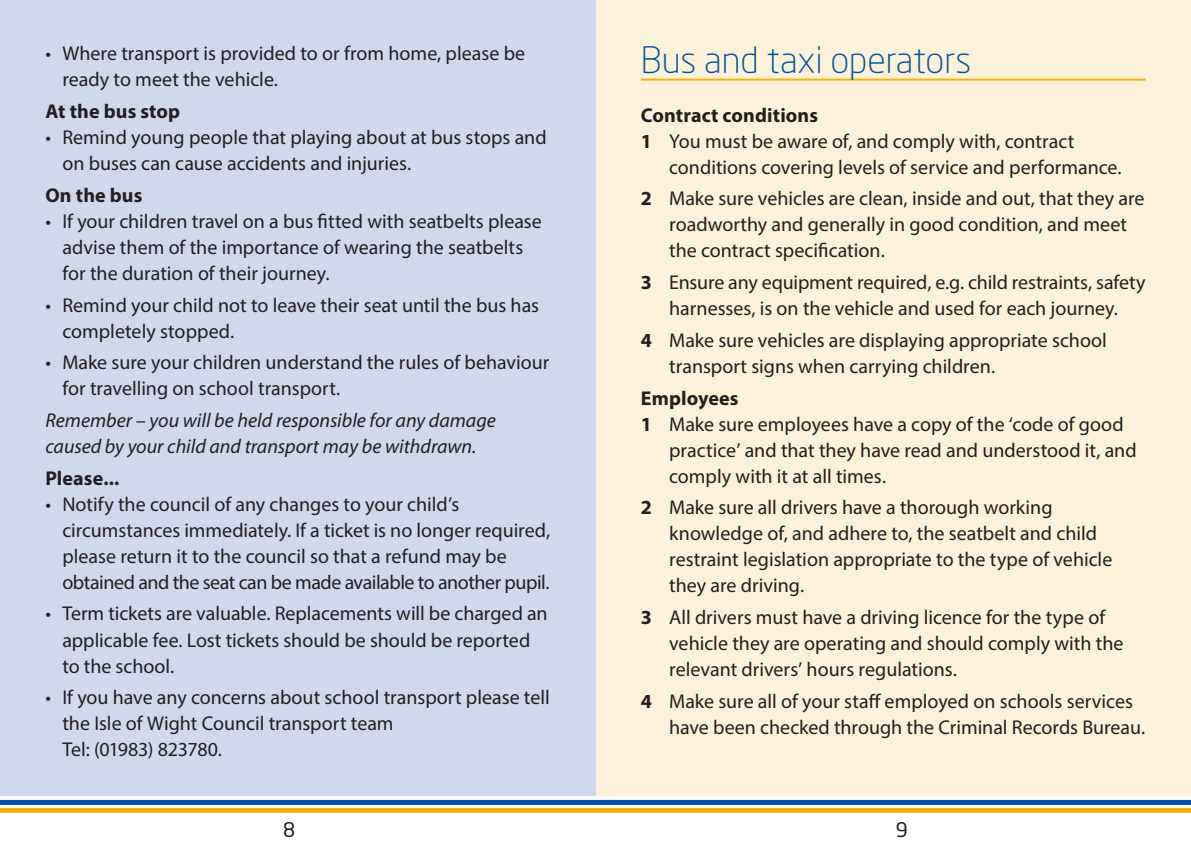
<style>
.page{position:relative;width:1191px;height:851px;background:#fff}
.page>*{position:absolute;margin:0;border:0;box-sizing:border-box;transform-origin:0 0}
.Titles{font:300 36px "Neo Sans Std";color:#01539e}
.t1{font:20px/26px "Myriad Pro";color:#231f20}
.t2{font:italic 20px/26px "Myriad Pro";color:#231f20}
.t3{font:700 20px "Myriad Pro";letter-spacing:.005em;color:#231f20}
.t4{font:20px "Neo Sans Std";color:#231f20}
.s1{font-weight:700}
</style>
<div class="page">
<div style="left:595px;top:0;width:596px;height:795px;background:#fcf1d9"></div>
<div style="left:0;top:0;width:595px;height:795px;background:#d1d8ec"></div>
<hr style="left:641px;top:79px;width:504px;height:2px;background:#efb211">
<div style="left:0;top:799px;width:1191px;height:5px;background:#01539e"></div>
<div style="left:0;top:807px;width:1191px;height:5px;background:#efb211"></div>
<p class="t1" style="left:62px;top:40px;width:464px;text-indent:-17px">• Where transport is provided to or from home, please be ready to meet the vehicle.</p>
<p class="t3" style="left:45px;top:98px;width:136px">At the bus stop</p>
<p class="t1" style="left:62px;top:124px;width:486px;text-indent:-17px">• Remind young people that playing about at bus stops and on buses can cause accidents and injuries.</p>
<p class="t3" style="left:45px;top:182px;width:98px">On the bus</p>
<p class="t1" style="left:62px;top:208px;width:481px;text-indent:-17px">• If your children travel on a bus fitted with seatbelts please advise them of the importance of wearing the seatbelts for the duration of their journey.</p>
<p class="t1" style="left:62px;top:291px;width:478px;text-indent:-17px">• Remind your child not to leave their seat until the bus has completely stopped.</p>
<p class="t1" style="left:62px;top:349px;width:488px;text-indent:-17px">• Make sure your children understand the rules of behaviour for travelling on school transport.</p>
<p class="t2" style="left:45px;top:407px;width:452px">Remember – you will be held responsible for any damage caused by your child and transport may be withdrawn.</p>
<p class="t3" style="left:45px;top:465px;width:76px">Please...</p>
<p class="t1" style="left:62px;top:490px;width:489px;text-indent:-17px">• Notify the council of any changes to your child’s circumstances immediately. If a ticket is no longer required, please return it to the council so that a refund may be obtained and the seat can be made available to another pupil.</p>
<p class="t1" style="left:62px;top:600px;width:487px;text-indent:-17px">• Term tickets are valuable. Replacements will be charged an applicable fee. Lost tickets should be should be reported to the school.</p>
<p class="t1" style="left:62px;top:684px;width:489px;text-indent:-17px">• If you have any concerns about school transport please tell the Isle of Wight Council transport team<br>Tel: (01983) 823780.</p>
<p class="Titles" style="left:641px;top:38px;width:332px">Bus and taxi operators</p>
<p class="t3" style="left:641px;top:102px;width:179px">Contract conditions</p>
<p class="t1" style="left:669px;top:128px;width:454px;text-indent:-28px"><span class="s1">1</span> You must be aware of, and comply with, contract conditions covering levels of service and performance.</p>
<p class="t1" style="left:669px;top:185px;width:477px;text-indent:-28px"><span class="s1">2</span> Make sure vehicles are clean, inside and out, that they are roadworthy and generally in good condition, and meet the contract specification.</p>
<p class="t1" style="left:641px;top:269px;width:506px;text-align:center"><span class="s1">3</span> Ensure any equipment required, e.g. child restraints, safety harnesses, is on the vehicle and used for each journey.</p>
<p class="t1" style="left:669px;top:327px;width:439px;text-indent:-28px"><span class="s1">4</span> Make sure vehicles are displaying appropriate school transport signs when carrying children.</p>
<p class="t3" style="left:641px;top:384px;width:99px">Employees</p>
<p class="t1" style="left:669px;top:410px;width:469px;text-indent:-28px"><span class="s1">1</span> Make sure employees have a copy of the ‘code of good practice’ and that they have read and understood it, and comply with it at all times.</p>
<p class="t1" style="left:669px;top:494px;width:445px;text-indent:-28px"><span class="s1">2</span> Make sure all drivers have a thorough working knowledge of, and adhere to, the seatbelt and child restraint legislation appropriate to the type of vehicle they are driving.</p>
<p class="t1" style="left:669px;top:604px;width:456px;text-indent:-28px"><span class="s1">3</span> All drivers must have a driving licence for the type of vehicle they are operating and should comply with the relevant drivers’ hours regulations.</p>
<p class="t1" style="left:669px;top:687px;width:477px;text-indent:-28px"><span class="s1">4</span> Make sure all of your staff employed on schools services have been checked through the Criminal Records Bureau.</p>
<p class="t4" style="left:283px;top:817px;width:14px">8</p>
<p class="t4" style="left:895px;top:817px;width:14px">9</p>
</div>
